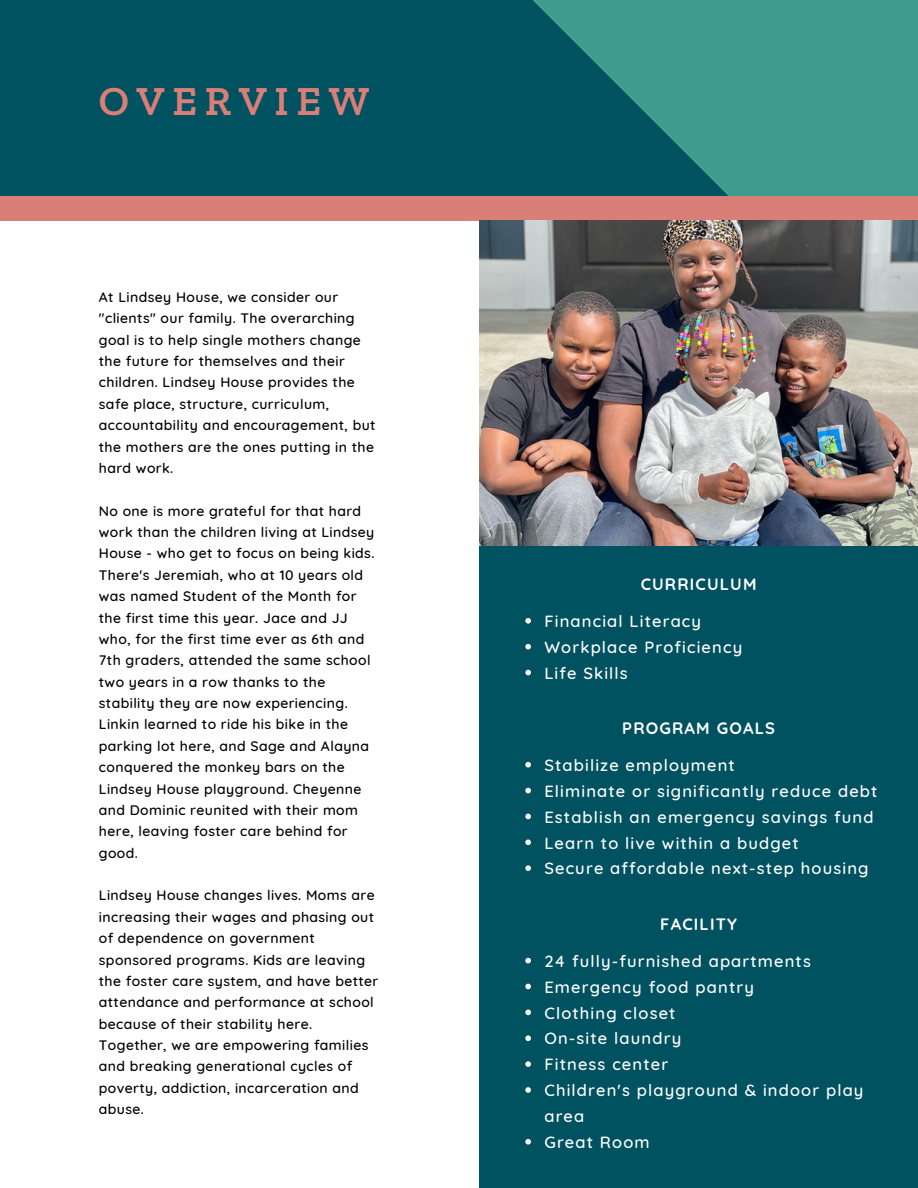
<style>
.page{position:relative;width:918px;height:1188px;background:#fff}
.page>*{position:absolute;margin:0;border:0;box-sizing:border-box;transform-origin:0 0}
.t1{font:600 42px "Zilla Slab";letter-spacing:.18em;color:#da7e78}
.t2{font:500 16.5px/25.8px "Quicksand";letter-spacing:.07em;color:#fff}
.t3{font:700 16.5px "Quicksand";letter-spacing:.07em;color:#fff}
.t4{font:500 13.95px/21.3px "Quicksand";letter-spacing:.03em;color:#000}
</style>
<div class="page">
<div style="left:0;top:0;width:902px;height:204px;background:#005261"></div>
<svg style="left:533px;top:0;width:385px;height:196px;fill:#3f9d8f"></svg>
<div style="left:0;top:196px;width:918px;height:25px;background:#da7e78"></div>
<img style="left:479px;top:221px;width:439px;height:326px">
<div style="left:479px;top:547px;width:439px;height:641px;background:#005261"></div>
<svg style="left:525px;top:762px;width:6px;height:6px"></svg>
<svg style="left:525px;top:788px;width:6px;height:5px"></svg>
<svg style="left:525px;top:814px;width:6px;height:5px"></svg>
<svg style="left:525px;top:840px;width:6px;height:5px"></svg>
<svg style="left:525px;top:865px;width:6px;height:6px"></svg>
<svg style="left:525px;top:618px;width:6px;height:6px"></svg>
<svg style="left:525px;top:644px;width:6px;height:5px"></svg>
<svg style="left:525px;top:670px;width:6px;height:5px"></svg>
<svg style="left:525px;top:958px;width:6px;height:5px"></svg>
<svg style="left:525px;top:984px;width:6px;height:5px"></svg>
<svg style="left:525px;top:1010px;width:6px;height:5px"></svg>
<svg style="left:525px;top:1035px;width:6px;height:6px"></svg>
<svg style="left:525px;top:1061px;width:6px;height:6px"></svg>
<svg style="left:525px;top:1087px;width:6px;height:6px"></svg>
<svg style="left:525px;top:1139px;width:6px;height:6px"></svg>
<h1 class="t1" style="left:99px;top:75px;width:272px">OVERVIEW</h1>
<p class="t4" style="left:99px;top:286px;width:278px">At Lindsey House, we consider our "clients" our family. The overarching goal is to help single mothers change the future for themselves and their children. Lindsey House provides the safe place, structure, curriculum, accountability and encouragement, but the mothers are the ones putting in the hard work.</p>
<p class="t4" style="left:99px;top:500px;width:277px">No one is more grateful for that hard work than the children living at Lindsey House - who get to focus on being kids.<br>There's Jeremiah, who at 10 years old was named Student of the Month for the first time this year. Jace and JJ who, for the first time ever as 6th and 7th graders, attended the same school two years in a row thanks to the stability they are now experiencing.<br>Linkin learned to ride his bike in the parking lot here, and Sage and Alayna conquered the monkey bars on the Lindsey House playground. Cheyenne and Dominic reunited with their mom here, leaving foster care behind for good.</p>
<p class="t4" style="left:99px;top:885px;width:281px">Lindsey House changes lives. Moms are increasing their wages and phasing out of dependence on government sponsored programs. Kids are leaving the foster care system, and have better attendance and performance at school because of their stability here.<br>Together, we are empowering families and breaking generational cycles of poverty, addiction, incarceration and abuse.</p>
<p class="t3" style="left:641px;top:574px;width:117px">CURRICULUM</p>
<p class="t2" style="left:544px;top:608px;width:199px">Financial Literacy<br>Workplace Proficiency<br>Life Skills</p>
<p class="t3" style="left:622px;top:718px;width:154px">PROGRAM GOALS</p>
<p class="t2" style="left:544px;top:752px;width:335px">Stabilize employment<br>Eliminate or significantly reduce debt Establish an emergency savings fund Learn to live within a budget<br>Secure affordable next-step housing</p>
<p class="t3" style="left:660px;top:914px;width:78px">FACILITY</p>
<p class="t2" style="left:544px;top:948px;width:321px">24 fully-furnished apartments<br>Emergency food pantry<br>Clothing closet<br>On-site laundry<br>Fitness center<br>Children's playground &amp; indoor play area<br>Great Room</p>
</div>
